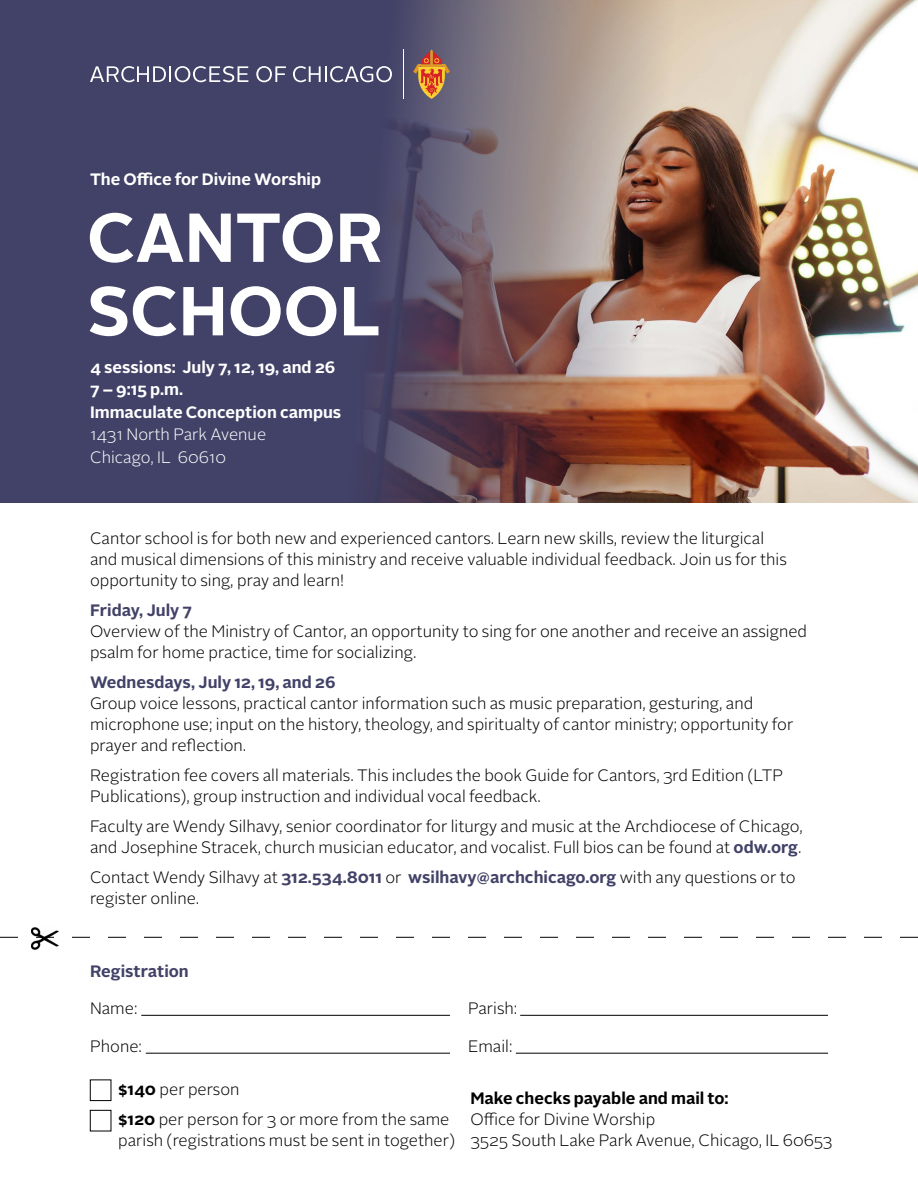
<style>
.page{position:relative;width:918px;height:1188px;background:#fff}
.page>*{position:absolute;margin:0;border:0;box-sizing:border-box;transform-origin:0 0}
.t1{font:700 69px/73.5px "Alright Sans";color:#fff}
.t2{font:300 16.5px/21px "Alright Sans";color:#000}
.t3{font:700 16.5px/22.5px "Alright Sans";color:#fff}
.t4{font:700 16.5px "Alright Sans";color:#424167}
.t5{font:300 16.5px/22.5px "Alright Sans";color:#fff}
.t6{font:700 16.5px "Alright Sans";color:#000}
.s1{font-weight:700;color:#424167}
.s2{font-weight:700}
</style>
<div class="page">
<div style="left:0;top:0;width:918px;height:502px;background:#424167"></div>
<img style="left:792px;top:0;width:126px;height:502px">
<img style="left:304px;top:0;width:488px;height:503px">
<svg style="left:0;top:937px;width:918px;height:1px"></svg>
<img style="left:31px;top:927px;width:28px;height:23px">
<hr style="left:141px;top:1015px;width:309px;height:1px;background:#000">
<hr style="left:146px;top:1053px;width:304px;height:1px;background:#000">
<hr style="left:520px;top:1015px;width:308px;height:1px;background:#000">
<hr style="left:516px;top:1053px;width:312px;height:1px;background:#000">
<div style="left:90px;top:1110px;width:21px;height:21px;border:1px solid #000"></div>
<div style="left:90px;top:1080px;width:21px;height:21px;border:1px solid #000"></div>
<hr style="left:404px;top:50px;width:1px;height:49px;background:#fff">
<svg style="left:90px;top:66px;width:158px;height:16px"></svg>
<svg style="left:256px;top:66px;width:30px;height:16px"></svg>
<svg style="left:293px;top:66px;width:99px;height:16px"></svg>
<svg style="left:413px;top:50px;width:37px;height:49px;background:#a76c4d"></svg>
<p class="t3" style="left:90px;top:168px;width:233px">The Office for Divine Worship</p>
<h1 class="t1" style="left:87px;top:201px;width:298px">CANTOR<br>SCHOOL</h1>
<p class="t3" style="left:90px;top:356px;width:253px">4 sessions: July 7, 12, 19, and 26<br>7 – 9:15 p.m.<br>Immaculate Conception campus</p>
<p class="t5" style="left:90px;top:424px;width:178px">1431 North Park Avenue<br>Chicago, IL 60610</p>
<p class="t2" style="left:90px;top:529px;width:698px">Cantor school is for both new and experienced cantors. Learn new skills, review the liturgical and musical dimensions of this ministry and receive valuable individual feedback. Join us for this opportunity to sing, pray and learn!</p>
<p class="t4" style="left:90px;top:599px;width:104px">Friday, July 7</p>
<p class="t2" style="left:90px;top:622px;width:719px">Overview of the Ministry of Cantor, an opportunity to sing for one another and receive an assigned psalm for home practice, time for socializing.</p>
<p class="t4" style="left:90px;top:671px;width:247px">Wednesdays, July 12, 19, and 26</p>
<p class="t2" style="left:90px;top:694px;width:705px">Group voice lessons, practical cantor information such as music preparation, gesturing, and microphone use; input on the history, theology, and spiritualty of cantor ministry; opportunity for prayer and reflection.</p>
<p class="t2" style="left:90px;top:766px;width:695px">Registration fee covers all materials. This includes the book Guide for Cantors, 3rd Edition (LTP<br>Publications), group instruction and individual vocal feedback.</p>
<p class="t2" style="left:90px;top:817px;width:714px">Faculty are Wendy Silhavy, senior coordinator for liturgy and music at the Archdiocese of Chicago, and Josephine Stracek, church musician educator, and vocalist. Full bios can be found at <span class="s1">odw.org</span>.</p>
<p class="t2" style="left:90px;top:868px;width:707px">Contact Wendy Silhavy at <span class="s1">312.534.8011</span> or <span class="s1">wsilhavy@archchicago.org</span> with any questions or to register online.</p>
<p class="t4" style="left:90px;top:959px;width:100px">Registration</p>
<p class="t2" style="left:90px;top:998px;width:49px">Name:</p>
<p class="t2" style="left:468px;top:998px;width:51px">Parish:</p>
<p class="t2" style="left:90px;top:1036px;width:53px">Phone:</p>
<p class="t2" style="left:468px;top:1036px;width:46px">Email:</p>
<p class="t2" style="left:118px;top:1075px;width:333px;line-height:30px"><span class="s2">$140</span> per person<br><span class="s2">$120</span> per person for 3 or more from the same</p>
<p class="t2" style="left:118px;top:1130px;width:338px">parish (registrations must be sent in together)</p>
<p class="t6" style="left:470px;top:1087px;width:260px">Make checks payable and mail to:</p>
<p class="t2" style="left:470px;top:1109px;width:364px">Office for Divine Worship<br>3525 South Lake Park Avenue, Chicago, IL 60653</p>
</div>
